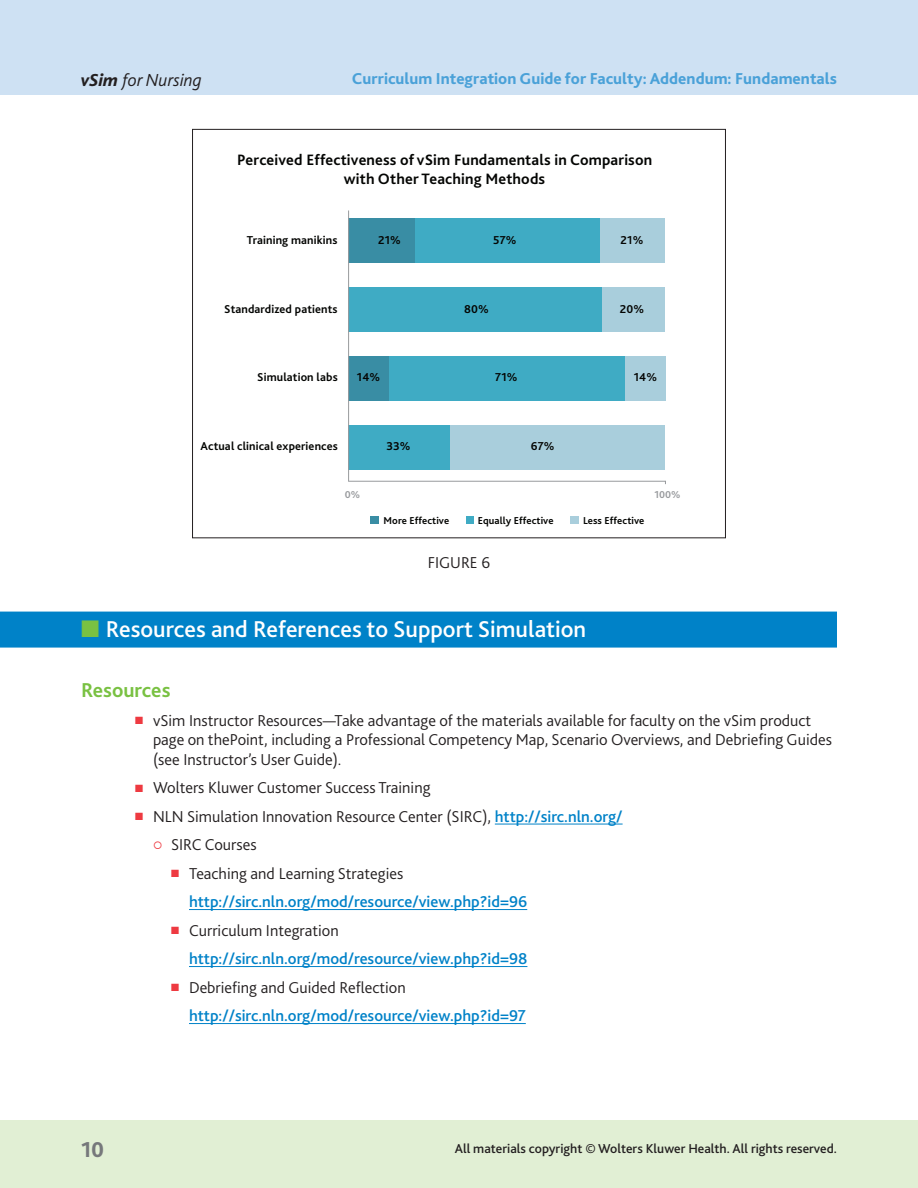
<style>
.page{position:relative;width:918px;height:1188px;background:#fff}
.page>*{position:absolute;margin:0;border:0;box-sizing:border-box;transform-origin:0 0}
.t1{font:500 24px "Bliss 2";color:#fff}
.t2{font:800 22.5px "Bliss 2";color:#76787b}
.t3{font:700 21px "Bliss 2";color:#79c142}
.t4{font:italic 300 18.3px "Bliss";color:#231f20}
.t5{font:300 16.5px/19.5px "Bliss 2";color:#231f20}
.t6{font:500 16.5px/28.5px "Bliss 2";color:#0082c8}
.t7{font:800 16.5px "Bliss 2";color:#4aa1d8}
.t8{font:700 15.75px/18.9px "Bliss 2";letter-spacing:.01em;color:#040503;text-align:center}
.t9{font:500 13.5px "Bliss 2";color:#231f20}
.t10{font:700 12px "Bliss 2";letter-spacing:.01em;color:#040503}
.t11{font:700 10.5px "Bliss 2";letter-spacing:.01em;color:#040503}
.t12{font:700 10.5px "Bliss 2";color:#989a9d}
.s1{font-weight:800}
.s2{color:#79c142}
.s3{color:#ee3a41}
.s4{font-weight:500;color:#0082c8}
.s5{font-weight:300;color:#231f20}
</style>
<div class="page">
<div style="left:0;top:0;width:918px;height:94px;background:#cee1f3"></div>
<div style="left:0;top:1120px;width:918px;height:68px;background:#e1efd4"></div>
<div style="left:0;top:612px;width:837px;height:36px;background:#0082c8"></div>
<hr style="left:495px;top:824px;width:128px;height:1px;background:#0082c8">
<hr style="left:189px;top:909px;width:338px;height:1px;background:#0082c8">
<hr style="left:189px;top:966px;width:338px;height:1px;background:#0082c8">
<hr style="left:189px;top:1023px;width:337px;height:1px;background:#0082c8">
<div style="left:419px;top:425px;width:246px;height:45px;background:#a9cedc"></div>
<hr style="left:348px;top:481px;width:317px;height:1px;background:#989a9d">
<div style="left:524px;top:218px;width:106px;height:45px;background:#3fabc4"></div>
<div style="left:348px;top:218px;width:67px;height:45px;background:#398da4"></div>
<div style="left:415px;top:218px;width:172px;height:45px;background:#3fabc4"></div>
<div style="left:600px;top:218px;width:65px;height:45px;background:#a9cedc"></div>
<div style="left:348px;top:287px;width:254px;height:45px;background:#3fabc4"></div>
<div style="left:602px;top:287px;width:63px;height:45px;background:#a9cedc"></div>
<div style="left:349px;top:356px;width:41px;height:45px;background:#398da4"></div>
<div style="left:390px;top:356px;width:235px;height:45px;background:#3fabc4"></div>
<div style="left:625px;top:356px;width:40px;height:45px;background:#a9cedc"></div>
<div style="left:349px;top:425px;width:101px;height:45px;background:#3fabc4"></div>
<div style="left:371px;top:516px;width:8px;height:8px;background:#398da4"></div>
<div style="left:466px;top:516px;width:7px;height:8px;background:#3fabc4"></div>
<div style="left:570px;top:516px;width:8px;height:8px;background:#a9cedc"></div>
<hr style="left:348px;top:210px;width:1px;height:271px;background:#989a9d">
<p class="t4" style="left:81px;top:70px;width:122px"><span class="s1">vSim</span> for Nursing</p>
<p class="t7" style="left:352px;top:68px;width:487px">Curriculum Integration Guide for Faculty: Addendum: Fundamentals</p>
<p class="t8" style="left:237px;top:150px;width:417px">Perceived Effectiveness of vSim Fundamentals in Comparison with Other Teaching Methods</p>
<p class="t10" style="left:247px;top:233px;width:92px">Training manikins</p>
<p class="t10" style="left:378px;top:233px;width:24px">21%</p>
<p class="t10" style="left:493px;top:233px;width:25px">57%</p>
<p class="t10" style="left:621px;top:233px;width:24px">21%</p>
<p class="t10" style="left:224px;top:302px;width:115px">Standardized patients</p>
<p class="t10" style="left:464px;top:302px;width:26px">80%</p>
<p class="t10" style="left:620px;top:302px;width:26px">20%</p>
<p class="t10" style="left:257px;top:370px;width:82px">Simulation labs</p>
<p class="t10" style="left:357px;top:370px;width:25px">14%</p>
<p class="t10" style="left:495px;top:370px;width:24px">71%</p>
<p class="t10" style="left:634px;top:370px;width:25px">14%</p>
<p class="t10" style="left:201px;top:439px;width:139px">Actual clinical experiences</p>
<p class="t10" style="left:386px;top:439px;width:26px">33%</p>
<p class="t10" style="left:531px;top:439px;width:25px">67%</p>
<p class="t12" style="left:345px;top:488px;width:17px">0%</p>
<p class="t12" style="left:654px;top:488px;width:28px">100%</p>
<p class="t11" style="left:383px;top:514px;width:67px">More Effective</p>
<p class="t11" style="left:478px;top:514px;width:77px">Equally Effective</p>
<p class="t11" style="left:583px;top:514px;width:63px">Less Effective</p>
<p class="t5" style="left:428px;top:552px;width:64px">FIGURE 6</p>
<h1 class="t1" style="left:81px;top:614px;width:507px"><span class="s2">■</span> Resources and References to Support Simulation</h1>
<p class="t3" style="left:81px;top:677px;width:91px">Resources</p>
<p class="t5" style="left:153px;top:710px;width:681px;text-indent:-18px"><span class="s3">■</span> vSim Instructor Resources—Take advantage of the materials available for faculty on the vSim product page on thePoint, including a Professional Competency Map, Scenario Overviews, and Debriefing Guides (see Instructor’s User Guide).</p>
<p class="t5" style="left:135px;top:777px;width:297px"><span class="s3">■</span> Wolters Kluwer Customer Success Training</p>
<p class="t5" style="left:135px;top:806px;width:489px"><span class="s3">■</span> NLN Simulation Innovation Resource Center (SIRC), <span class="s4">http://sirc.nln.org/</span></p>
<p class="t5" style="left:153px;top:834px;width:105px"><span class="s3">○</span> SIRC Courses</p>
<p class="t6" style="left:189px;top:858px;width:340px;text-indent:-18px"><span class="s3">■</span> <span class="s5">Teaching and Learning Strategies </span>http://sirc.nln.org/mod/resource/view.php?id=96</p>
<p class="t6" style="left:189px;top:915px;width:340px;text-indent:-18px"><span class="s3">■</span> <span class="s5">Curriculum Integration </span>http://sirc.nln.org/mod/resource/view.php?id=98</p>
<p class="t6" style="left:189px;top:972px;width:338px;text-indent:-18px"><span class="s3">■</span> <span class="s5">Debriefing and Guided Reflection </span>http://sirc.nln.org/mod/resource/view.php?id=97</p>
<h2 class="t2" style="left:81px;top:1135px;width:25px">10</h2>
<p class="t9" style="left:455px;top:1140px;width:384px">All materials copyright © Wolters Kluwer Health. All rights reserved.</p>
</div>
